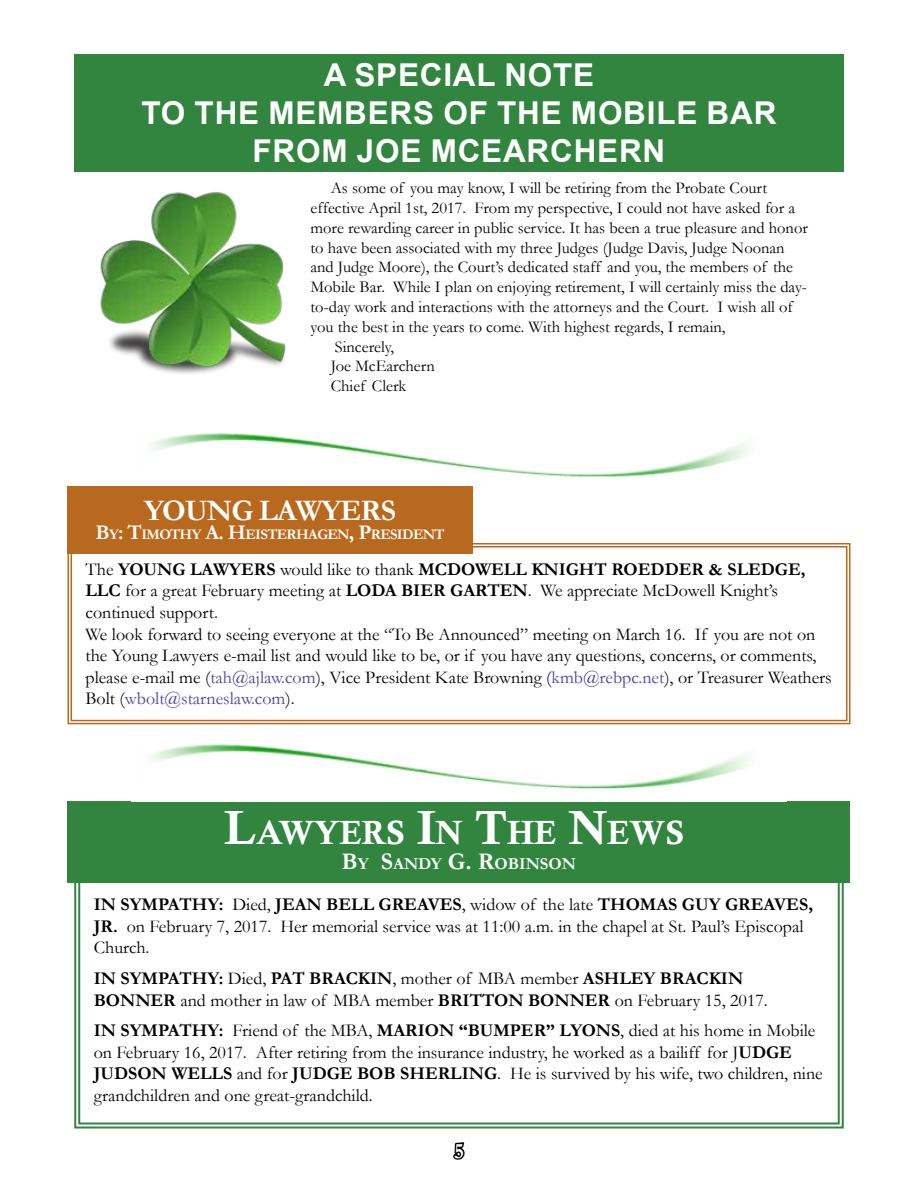
<style>
.page{position:relative;width:918px;height:1188px;background:#fff}
.page>*{position:absolute;margin:0;border:0;box-sizing:border-box;transform-origin:0 0}
.t1{font:33.6px "Calis MT Bol";color:#fff}
.t2{font:700 31.5px/37.8px "Arial";letter-spacing:.025em;color:#fff;text-align:center}
.t3{font:700 30px "Garamond";color:#fff}
.t4{font:700 22.05px "Garamond";color:#fff;scale:.95 1}
.t5{font:18px/21.6px "Garamond";color:#000}
.t6{font:700 16.8px "Garamond";color:#fff}
.t7{font:16.5px "Garamond";color:#000}
.t8{font:700 14.7px "Garamond";letter-spacing:-.045em;color:#fff}
.s1{font-size:21px}
.s2{font-weight:700}
.s3{color:#4a419a}
.s4{font-size:48px}
.s5{font-size:24px}
</style>
<div class="page">
<svg style="left:453px;top:1142px;width:12px;height:18px"></svg>
<svg style="left:73px;top:882px;width:772px;height:247px"></svg>
<img style="left:151px;top:433px;width:597px;height:44px">
<div style="left:74px;top:54px;width:770px;height:117px;background:#32853e"></div>
<svg style="left:67px;top:542px;width:784px;height:183px"></svg>
<div style="left:71px;top:546px;width:776px;height:175px;border:1px solid #b9691d"></div>
<div style="left:68px;top:486px;width:405px;height:68px;background:#b9691d"></div>
<img style="left:100px;top:191px;width:186px;height:183px">
<div style="left:68px;top:801px;width:782px;height:81px;background:#32853e"></div>
<img style="left:151px;top:744px;width:597px;height:45px">
<h2 class="t2" style="left:141px;top:57px;width:636px">A SPECIAL NOTE<br>TO THE MEMBERS OF THE MOBILE BAR<br>FROM JOE MCEARCHERN</h2>
<p class="t7" style="left:331px;top:177px;width:438px">As some of you may know, I will be retiring from the Probate Court</p>
<p class="t7" style="left:311px;top:197px;width:486px">effective April 1st, 2017. From my perspective, I could not have asked for a</p>
<p class="t7" style="left:311px;top:217px;width:499px">more rewarding career in public service. It has been a true pleasure and honor</p>
<p class="t7" style="left:311px;top:236px;width:476px">to have been associated with my three Judges (Judge Davis, Judge Noonan</p>
<p class="t7" style="left:311px;top:256px;width:484px">and Judge Moore), the Court’s dedicated staff and you, the members of the</p>
<p class="t7" style="left:311px;top:276px;width:498px">Mobile Bar. While I plan on enjoying retirement, I will certainly miss the day-</p>
<p class="t7" style="left:311px;top:296px;width:484px">to-day work and interactions with the attorneys and the Court. I wish all of</p>
<p class="t7" style="left:311px;top:316px;width:416px">you the best in the years to come. With highest regards, I remain,</p>
<p class="t7" style="left:335px;top:335px;width:61px">Sincerely,</p>
<p class="t7" style="left:331px;top:355px;width:106px">Joe McEarchern</p>
<p class="t7" style="left:331px;top:375px;width:77px">Chief Clerk</p>
<h3 class="t3" style="left:144px;top:490px;width:23px">YOUN</h3>
<h3 class="t3" style="left:231px;top:490px;width:48px">G LAWYERS</h3>
<p class="t8" style="left:96px;top:525px;width:351px"><span class="s1">B</span>Y<span class="s1">: T</span>IMOTHY <span class="s1">A. H</span>EISTERHAGEN<span class="s1">, P</span>RESIDENT</p>
<p class="t5" style="left:86px;top:558px;width:748px">The <span class="s2">YOUNG LAWYERS</span> would like to thank <span class="s2">MCDOWELL KNIGHT ROEDDER &amp; SLEDGE, LLC</span> for a great February meeting at <span class="s2">LODA BIER GARTEN</span>. We appreciate McDowell Knight’s continued support.<br>We look forward to seeing everyone at the “To Be Announced” meeting on March 16. If you are not on the Young Lawyers e-mail list and would like to be, or if you have any questions, concerns, or comments, please e-mail me (<span class="s3">tah@ajlaw.com</span>), Vice President Kate Browning (<span class="s3">kmb@rebpc.net</span>), or Treasurer Weathers Bolt (<span class="s3">wbolt@starneslaw.com</span>).</p>
<h1 class="t1" style="left:224px;top:813px;width:461px"><span class="s4">L</span>AWYERS <span class="s4">I</span>N <span class="s4">T</span>HE <span class="s4">N</span>EWS</h1>
<p class="t6" style="left:342px;top:852px;width:236px"><span class="s5">B</span>Y <span class="s5">S</span>ANDY <span class="s5">G. R</span>OBINSON</p>
<p class="t5" style="left:94px;top:893px;width:721px"><span class="s2">IN SYMPATHY:</span> Died, <span class="s2">JEAN BELL GREAVES</span>, widow of the late <span class="s2">THOMAS GUY GREAVES,<br>JR.</span> on February 7, 2017. Her memorial service was at 11:00 a.m. in the chapel at St. Paul’s Episcopal<br>Church.</p>
<p class="t5" style="left:94px;top:967px;width:676px"><span class="s2">IN SYMPATHY:</span> Died, <span class="s2">PAT BRACKIN</span>, mother of MBA member <span class="s2">ASHLEY BRACKIN<br>BONNER</span> and mother in law of MBA member <span class="s2">BRITTON BONNER</span> on February 15, 2017.</p>
<p class="t5" style="left:94px;top:1019px;width:731px"><span class="s2">IN SYMPATHY:</span> Friend of the MBA, <span class="s2">MARION “BUMPER” LYONS</span>, died at his home in Mobile on February 16, 2017. After retiring from the insurance industry, he worked as a bailiff for J<span class="s2">UDGE JUDSON WELLS</span> and for <span class="s2">JUDGE BOB SHERLING</span>. He is survived by his wife, two children, nine grandchildren and one great-grandchild.</p>
<p class="t4" style="left:454px;top:1136px;width:12px">5</p>
</div>
